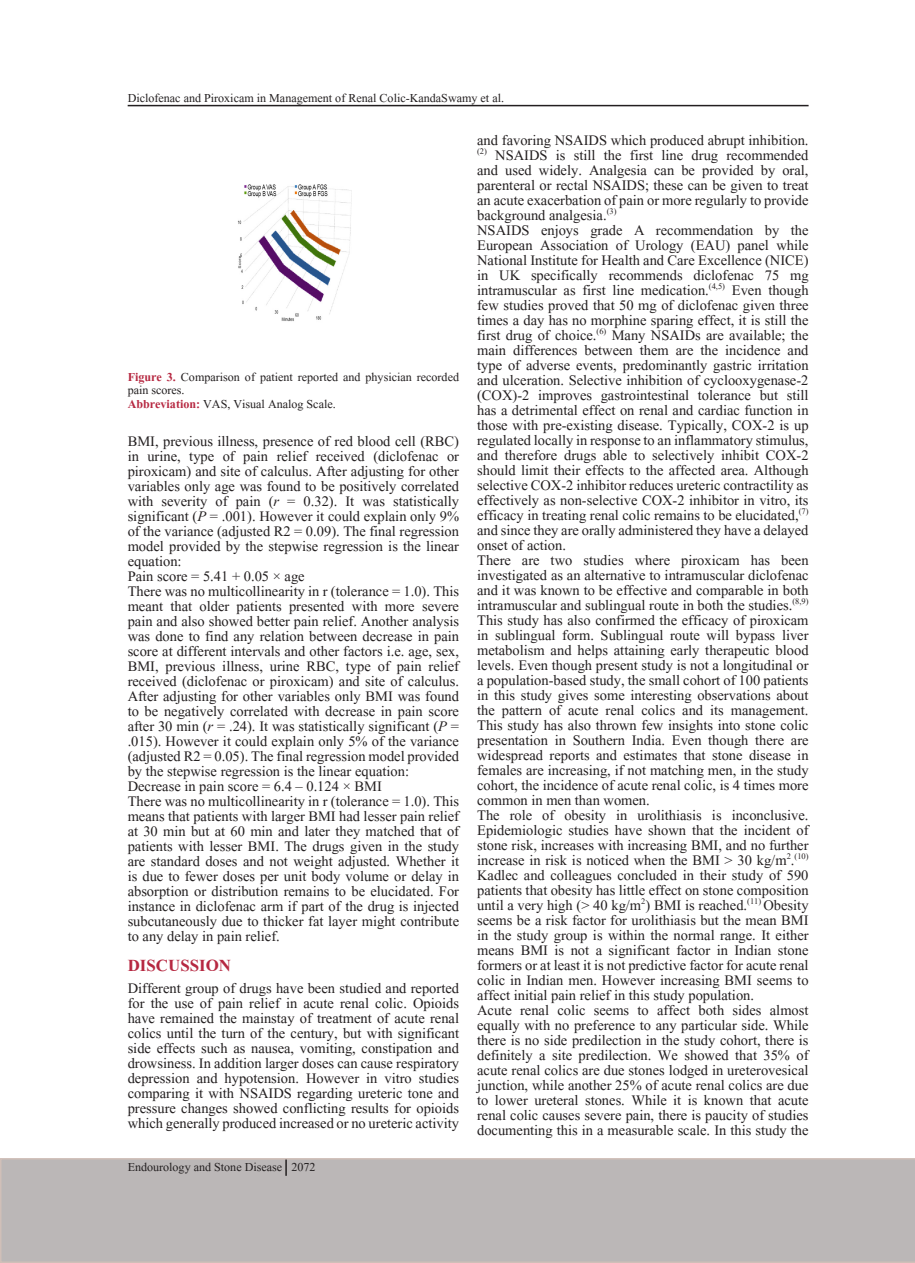
<style>
.page{position:relative;width:915px;height:1263px;background:#fff}
.page>*{position:absolute;margin:0;border:0;box-sizing:border-box;transform-origin:0 0}
.t1{font:700 21px "Aparajita";color:#b62841}
.t2{font:18px/15px "Aparajita";color:#231f20;text-align:justify}
.t3{font:15px/13.5px "Aparajita";color:#231f20}
.s1{font-weight:700;color:#b62841}
.s2{font-style:italic}
</style>
<div class="page">
<hr style="left:128px;top:105px;width:680px;height:1px;background:#231f20">
<div style="left:0;top:1158px;width:914px;height:105px;background:#bbb7b7"></div>
<img style="left:238px;top:184px;width:114px;height:138px">
<svg style="left:285px;top:1159px;width:2px;height:17px"></svg>
<p class="t3" style="left:128px;top:93px;width:378px">Diclofenac and Piroxicam in Management of Renal Colic-KandaSwamy et al.</p>
<p class="t3" style="left:128px;top:372px;width:333px"><span class="s1">Figure 3.</span> Comparison of patient reported and physician recorded pain scores.</p>
<p class="t3" style="left:128px;top:399px;width:209px"><span class="s1">Abbreviation:</span> VAS, Visual Analog Scale.</p>
<p class="t2" style="left:128px;top:435px;width:333px">BMI, previous illness, presence of red blood cell (RBC) in urine, type of pain relief received (diclofenac or piroxicam) and site of calculus. After adjusting for other variables only age was found to be positively correlated with severity of pain (<span class="s2">r</span> = 0.32). It was statistically significant (<span class="s2">P</span> = .001). However it could explain only 9% of the variance (adjusted R2 = 0.09). The final regression model provided by the stepwise regression is the linear equation:</p>
<p class="t2" style="left:128px;top:570px;width:178px">Pain score = 5.41 + 0.05 × age</p>
<p class="t2" style="left:128px;top:585px;width:333px">There was no multicollinearity in r (tolerance = 1.0). This meant that older patients presented with more severe pain and also showed better pain relief. Another analysis was done to find any relation between decrease in pain score at different intervals and other factors i.e. age, sex, BMI, previous illness, urine RBC, type of pain relief received (diclofenac or piroxicam) and site of calculus.<br>After adjusting for other variables only BMI was found to be negatively correlated with decrease in pain score after 30 min (<span class="s2">r</span> = .24). It was statistically significant (<span class="s2">P</span> = .015). However it could explain only 5% of the variance (adjusted R2 = 0.05). The final regression model provided by the stepwise regression is the linear equation:</p>
<p class="t2" style="left:128px;top:780px;width:255px">Decrease in pain score = 6.4 – 0.124 × BMI</p>
<p class="t2" style="left:128px;top:795px;width:333px">There was no multicollinearity in r (tolerance = 1.0). This means that patients with larger BMI had lesser pain relief at 30 min but at 60 min and later they matched that of patients with lesser BMI. The drugs given in the study are standard doses and not weight adjusted. Whether it is due to fewer doses per unit body volume or delay in absorption or distribution remains to be elucidated. For instance in diclofenac arm if part of the drug is injected subcutaneously due to thicker fat layer might contribute to any delay in pain relief.</p>
<p class="t1" style="left:128px;top:955px;width:105px">DISCUSSION</p>
<p class="t2" style="left:128px;top:983px;width:333px">Different group of drugs have been studied and reported for the use of pain relief in acute renal colic. Opioids have remained the mainstay of treatment of acute renal colics until the turn of the century, but with significant side effects such as nausea, vomiting, constipation and drowsiness. In addition larger doses can cause respiratory depression and hypotension. However in vitro studies comparing it with NSAIDS regarding ureteric tone and pressure changes showed conflicting results for opioids which generally produced increased or no ureteric activity</p>
<p class="t3" style="left:128px;top:1161px;width:189px">Endourology and Stone Disease 2072</p>
<p class="t2" style="left:477px;top:135px;width:333px">and favoring NSAIDS which produced abrupt inhibition. <sup>(2)</sup> NSAIDS is still the first line drug recommended and used widely. Analgesia can be provided by oral, parenteral or rectal NSAIDS; these can be given to treat an acute exacerbation of pain or more regularly to provide background analgesia.<sup>(3)</sup></p>
<p class="t2" style="left:477px;top:225px;width:333px">NSAIDS enjoys grade A recommendation by the European Association of Urology (EAU) panel while National Institute for Health and Care Excellence (NICE) in UK specifically recommends diclofenac 75 mg intramuscular as first line medication.<sup>(4,5)</sup> Even though few studies proved that 50 mg of diclofenac given three times a day has no morphine sparing effect, it is still the first drug of choice.<sup>(6)</sup> Many NSAIDs are available; the main differences between them are the incidence and type of adverse events, predominantly gastric irritation and ulceration. Selective inhibition of cyclooxygenase-2 (COX)-2 improves gastrointestinal tolerance but still has a detrimental effect on renal and cardiac function in those with pre-existing disease. Typically, COX-2 is up regulated locally in response to an inflammatory stimulus, and therefore drugs able to selectively inhibit COX-2 should limit their effects to the affected area. Although selective COX-2 inhibitor reduces ureteric contractility as effectively as non-selective COX-2 inhibitor in vitro, its efficacy in treating renal colic remains to be elucidated,<sup>(7) </sup>and since they are orally administered they have a delayed onset of action.</p>
<p class="t2" style="left:477px;top:555px;width:333px">There are two studies where piroxicam has been investigated as an alternative to intramuscular diclofenac and it was known to be effective and comparable in both intramuscular and sublingual route in both the studies.<sup>(8,9)<br></sup>This study has also confirmed the efficacy of piroxicam in sublingual form. Sublingual route will bypass liver metabolism and helps attaining early therapeutic blood levels. Even though present study is not a longitudinal or a population-based study, the small cohort of 100 patients in this study gives some interesting observations about the pattern of acute renal colics and its management.<br>This study has also thrown few insights into stone colic presentation in Southern India. Even though there are widespread reports and estimates that stone disease in females are increasing, if not matching men, in the study cohort, the incidence of acute renal colic, is 4 times more common in men than women.</p>
<p class="t2" style="left:477px;top:810px;width:333px">The role of obesity in urolithiasis is inconclusive.<br>Epidemiologic studies have shown that the incident of stone risk, increases with increasing BMI, and no further increase in risk is noticed when the BMI &gt; 30 kg/m<sup>2</sup>.<sup>(10)<br></sup>Kadlec and colleagues concluded in their study of 590 patients that obesity has little effect on stone composition until a very high (&gt; 40 kg/m<sup>2</sup>) BMI is reached.<sup>(11)</sup> Obesity seems be a risk factor for urolithiasis but the mean BMI in the study group is within the normal range. It either means BMI is not a significant factor in Indian stone formers or at least it is not predictive factor for acute renal colic in Indian men. However increasing BMI seems to affect initial pain relief in this study population.</p>
<p class="t2" style="left:477px;top:1005px;width:333px">Acute renal colic seems to affect both sides almost equally with no preference to any particular side. While there is no side predilection in the study cohort, there is definitely a site predilection. We showed that 35% of acute renal colics are due stones lodged in ureterovesical junction, while another 25% of acute renal colics are due to lower ureteral stones. While it is known that acute renal colic causes severe pain, there is paucity of studies documenting this in a measurable scale. In this study the</p>
</div>
